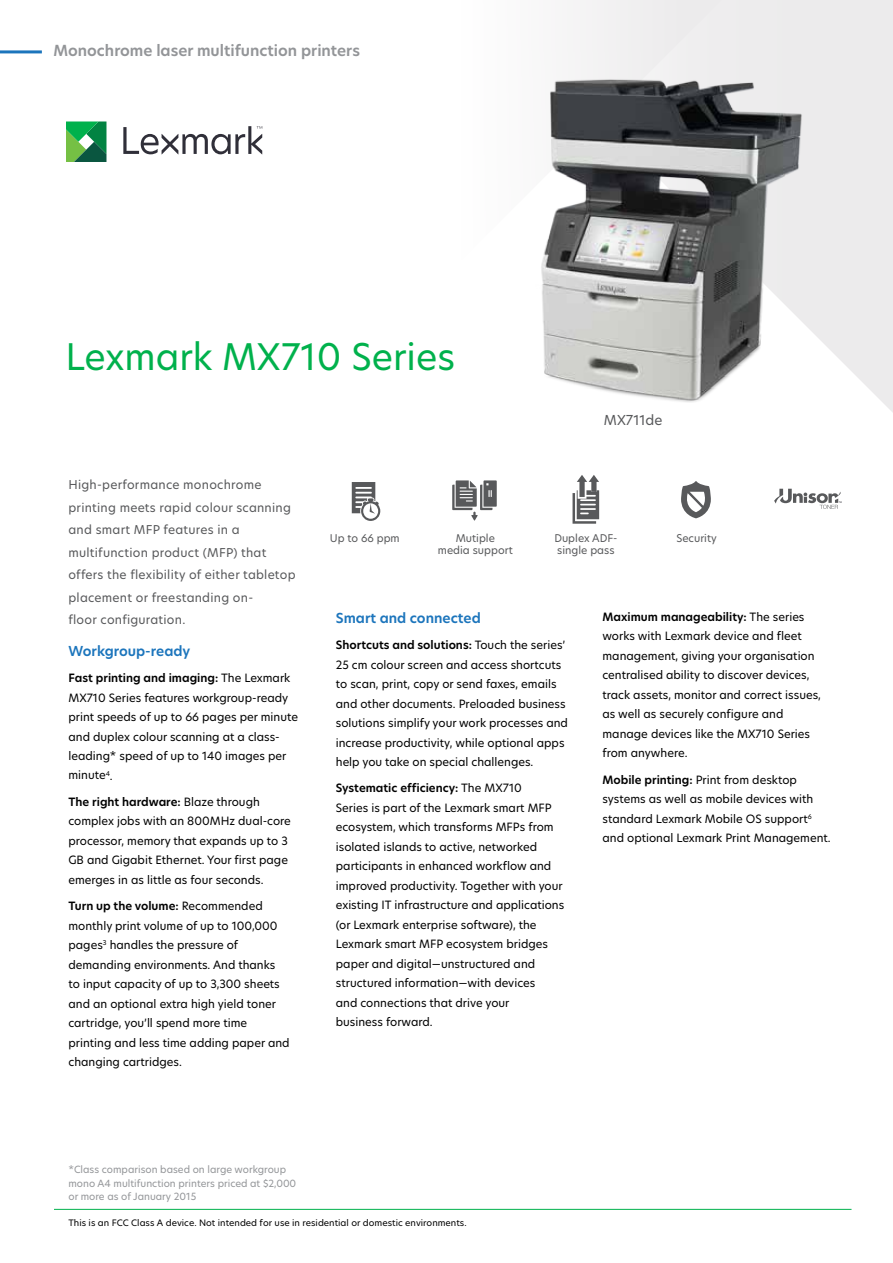
<style>
.page{position:relative;width:893px;height:1263px;background:#fff}
.page>*{position:absolute;margin:0;border:0;box-sizing:border-box;transform-origin:0 0}
.t1{font:36px "TP Hero";color:#00b14c}
.t2{font:600 15px "TP Hero";color:#939598}
.t3{font:600 13.5px "TP Hero";color:#1c75bc}
.t4{font:13.5px "TP Hero";color:#58595b}
.t5{font:12px/22.5px "TP Hero";letter-spacing:.02em;color:#58595b}
.t6{font:11.25px/19.5px "TP Hero";color:#000}
.t7{font:10.5px/12.6px "TP Hero";color:#58595b;text-align:center}
.t8{font:10.2px/10.2px "Helvetica Neue LT Std";color:#58595b;text-align:center}
.t9{font:9.75px/13.5px "TP Hero";color:#939598}
.t10{font:8.7px "TP Hero";color:#000}
.s1{font-weight:600}
</style>
<div class="page">
<svg style="left:735px;top:0;width:158px;height:412px"></svg>
<div style="left:573px;top:0;width:162px;height:70px;background:#efeeef"></div>
<svg style="left:123px;top:126px;width:139px;height:28px"></svg>
<svg style="left:66px;top:121px;width:40px;height:41px"></svg>
<hr style="left:0;top:50px;width:42px;height:3px;background:#1c75bc">
<img style="left:541px;top:70px;width:266px;height:332px">
<svg style="left:774px;top:489px;width:68px;height:20px"></svg>
<svg style="left:352px;top:482px;width:28px;height:39px"></svg>
<svg style="left:681px;top:481px;width:30px;height:37px"></svg>
<svg style="left:452px;top:480px;width:45px;height:40px"></svg>
<svg style="left:572px;top:475px;width:27px;height:49px"></svg>
<hr style="left:54px;top:1209px;width:797px;height:1px;background:#00b14c">
<h2 class="t2" style="left:53px;top:41px;width:308px">Monochrome laser multifunction printers</h2>
<h1 class="t1" style="left:65px;top:332px;width:391px">Lexmark MX710 Series</h1>
<p class="t4" style="left:604px;top:411px;width:60px">MX711de</p>
<p class="t5" style="left:68px;top:473px;width:229px">High-performance monochrome printing meets rapid colour scanning and smart MFP features in a multifunction product (MFP) that offers the flexibility of either tabletop placement or freestanding on-<br>floor configuration.</p>
<p class="t3" style="left:68px;top:641px;width:123px">Workgroup-ready</p>
<p class="t6" style="left:68px;top:668px;width:231px"><span class="s1">Fast printing and imaging:</span> The Lexmark MX710 Series features workgroup-ready print speeds of up to 66 pages per minute and duplex colour scanning at a class&shy;leading* speed of up to 140 images per minute<sup>4</sup>.</p>
<p class="t6" style="left:68px;top:792px;width:224px"><span class="s1">The right hardware:</span> Blaze through complex jobs with an 800MHz dual-core processor, memory that expands up to 3<br>GB and Gigabit Ethernet. Your first page emerges in as little as four seconds.</p>
<p class="t6" style="left:68px;top:896px;width:223px"><span class="s1">Turn up the volume:</span> Recommended monthly print volume of up to 100,000 pages<sup>3</sup> handles the pressure of demanding environments. And thanks to input capacity of up to 3,300 sheets and an optional extra high yield toner cartridge, you’ll spend more time printing and less time adding paper and changing cartridges.</p>
<p class="t8" style="left:674px;top:526px;width:39px">Standard<br>Pages</p>
<p class="t7" style="left:330px;top:531px;width:71px">Up to 66 ppm</p>
<p class="t7" style="left:554px;top:531px;width:65px">Duplex ADF-</p>
<p class="t7" style="left:676px;top:531px;width:42px">Security</p>
<p class="t7" style="left:557px;top:544px;width:59px">single pass</p>
<p class="t7" style="left:438px;top:531px;width:76px">Mutiple<br>media support</p>
<p class="t3" style="left:336px;top:609px;width:146px">Smart and connected</p>
<p class="t6" style="left:336px;top:635px;width:234px"><span class="s1">Shortcuts and solutions:</span> Touch the series’ 25 cm colour screen and access shortcuts to scan, print, copy or send faxes, emails and other documents. Preloaded business solutions simplify your work processes and increase productivity, while optional apps help you take on special challenges.</p>
<p class="t6" style="left:336px;top:778px;width:230px"><span class="s1">Systematic efficiency:</span> The MX710<br>Series is part of the Lexmark smart MFP ecosystem, which transforms MFPs from isolated islands to active, networked participants in enhanced workflow and improved productivity. Together with your existing IT infrastructure and applications (or Lexmark enterprise software), the Lexmark smart MFP ecosystem bridges paper and digital—unstructured and structured information—with devices<br>and connections that drive your<br>business forward.</p>
<p class="t6" style="left:602px;top:607px;width:220px"><span class="s1">Maximum manageability:</span> The series works with Lexmark device and fleet management, giving your organisation centralised ability to discover devices, track assets, monitor and correct issues, as well as securely configure and manage devices like the MX710 Series from anywhere.</p>
<p class="t6" style="left:602px;top:770px;width:230px"><span class="s1">Mobile printing:</span> Print from desktop systems as well as mobile devices with standard Lexmark Mobile OS support<sup>6 </sup>and optional Lexmark Print Management.</p>
<p class="t9" style="left:68px;top:1163px;width:229px">*Class comparison based on large workgroup mono A4 multifunction printers priced at $2,000 or more as of January 2015</p>
<p class="t10" style="left:68px;top:1217px;width:400px">This is an FCC Class A device. Not intended for use in residential or domestic environments.</p>
</div>
